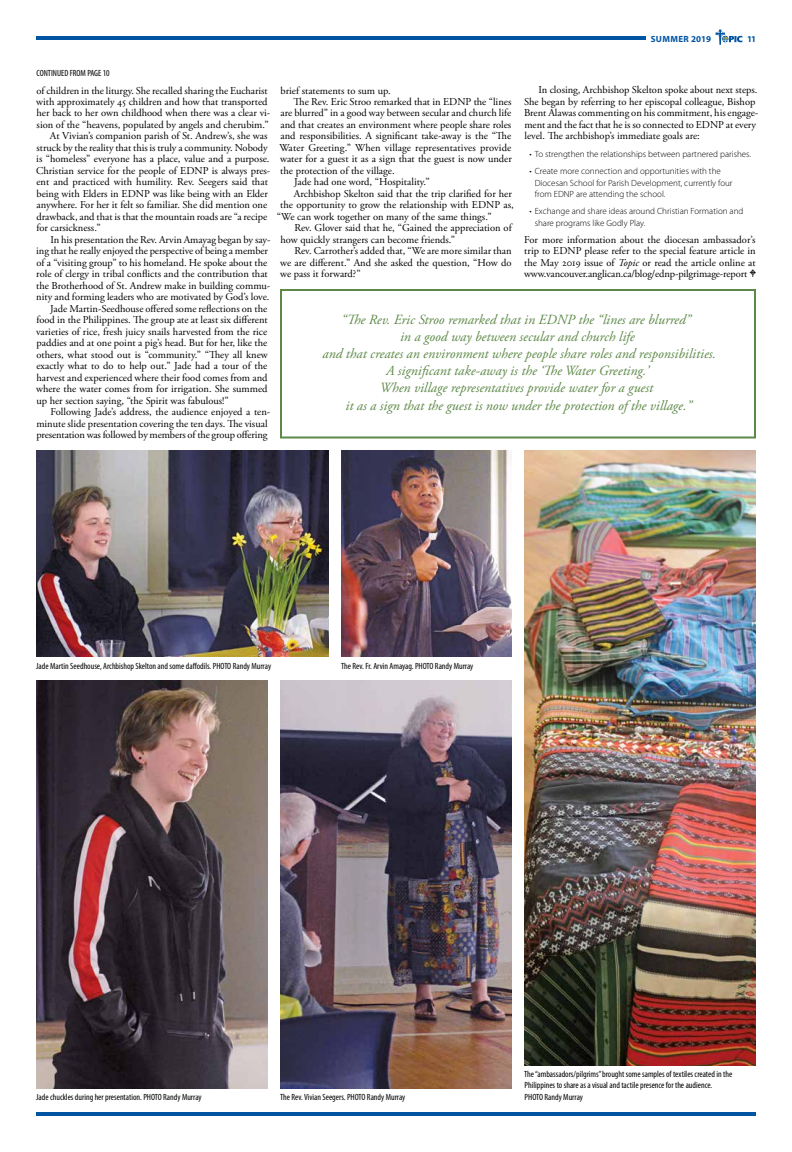
<style>
.page{position:relative;width:792px;height:1152px;background:#fff}
.page>*{position:absolute;margin:0;border:0;box-sizing:border-box;transform-origin:0 0}
.t1{font:italic 14px/17.2px "Adobe Garamond Pro";color:#5d8947;text-align:center}
.t2{font:10.5px/11.5px "Adobe Garamond Pro";color:#000}
.t3{font:condensed 9px/11.5px "Myriad Pro";color:#000}
.t4{font:300 9px/11.5px "Myriad Pro";color:#000}
.t5{font:700 9px "Myriad Pro";letter-spacing:.04em;color:#0054a4}
.s1{font-style:italic}
</style>
<div class="page">
<hr style="left:36px;top:36px;width:610px;height:4px;background:#0054a4">
<hr style="left:36px;top:1112px;width:720px;height:4px;background:#0054a4">
<svg style="left:715px;top:30px;width:28px;height:15px"></svg>
<img style="left:36px;top:680px;width:232px;height:408px">
<img style="left:36px;top:450px;width:293px;height:207px">
<img style="left:280px;top:680px;width:232px;height:408px">
<img style="left:524px;top:450px;width:232px;height:615px">
<img style="left:341px;top:450px;width:171px;height:207px">
<div style="left:280px;top:289px;width:476px;height:149px;border:2px solid #5d8947"></div>
<p class="t3" style="left:37px;top:67px;width:75px">CONTINUED FROM PAGE 10</p>
<p class="t5" style="left:651px;top:33px;width:62px">SUMMER 2019</p>
<p class="t5" style="left:747px;top:33px;width:10px">11</p>
<p class="t2" style="left:524px;top:85px;width:236px;text-indent:14px">In closing, Archbishop Skelton spoke about next steps.<br>She began by referring to her episcopal colleague, Bishop Brent Alawas commenting on his commitment, his engage&shy;ment and the fact that he is so connected to EDNP at every level. The archbishop’s immediate goals are:</p>
<p class="t4" style="left:529px;top:148px;width:223px">• To strengthen the relationships between partnered parishes.</p>
<p class="t4" style="left:535px;top:165px;width:199px;text-indent:-5px">• Create more connection and opportunities with the<br>Diocesan School for Parish Development, currently four from EDNP are attending the school.</p>
<p class="t4" style="left:535px;top:205px;width:210px;text-indent:-5px">• Exchange and share ideas around Christian Formation and share programs like Godly Play.</p>
<p class="t2" style="left:524px;top:234px;width:233px;text-align:justify">For more information about the diocesan ambassador’s trip to EDNP please refer to the special feature article in the May 2019 issue of <span class="s1">Topic</span> or read the article online at www.vancouver.anglican.ca/blog/ednp-pilgrimage-report</p>
<p class="t1" style="left:323px;top:311px;width:395px">“The Rev. Eric Stroo remarked that in EDNP the “lines are blurred”<br>in a good way between secular and church life<br>and that creates an environment where people share roles and responsibilities.<br>A significant take-away is the ‘The Water Greeting.’<br>When village representatives provide water for a guest<br>it as a sign that the guest is now under the protection of the village.”</p>
<p class="t2" style="left:36px;top:85px;width:233px">of children in the liturgy. She recalled sharing the Eucharist</p>
<p class="t2" style="left:36px;top:96px;width:233px">with approximately 45 children and how that transported</p>
<p class="t2" style="left:36px;top:108px;width:235px">her back to her own childhood when there was a clear vi-</p>
<p class="t2" style="left:37px;top:119px;width:234px">sion of the “heavens, populated by angels and cherubim.”</p>
<p class="t2" style="left:50px;top:131px;width:219px">At Vivian’s companion parish of St. Andrew’s, she was</p>
<p class="t2" style="left:37px;top:142px;width:233px">struck by the reality that this is truly a community. Nobody</p>
<p class="t2" style="left:36px;top:154px;width:235px">is “homeless” everyone has a place, value and a purpose.</p>
<p class="t2" style="left:36px;top:165px;width:236px">Christian service for the people of EDNP is always pres-</p>
<p class="t2" style="left:36px;top:177px;width:233px">ent and practiced with humility. Rev. Seegers said that</p>
<p class="t2" style="left:36px;top:188px;width:233px">being with Elders in EDNP was like being with an Elder</p>
<p class="t2" style="left:37px;top:200px;width:232px">anywhere. For her it felt so familiar. She did mention one</p>
<p class="t2" style="left:36px;top:211px;width:232px">drawback, and that is that the mountain roads are “a recipe</p>
<p class="t2" style="left:36px;top:223px;width:66px">for carsickness.”</p>
<p class="t2" style="left:51px;top:234px;width:221px">In his presentation the Rev. Arvin Amayag began by say-</p>
<p class="t2" style="left:36px;top:246px;width:233px">ing that he really enjoyed the perspective of being a member</p>
<p class="t2" style="left:36px;top:257px;width:232px">of a “visiting group” to his homeland. He spoke about the</p>
<p class="t2" style="left:36px;top:269px;width:233px">role of clergy in tribal conflicts and the contribution that</p>
<p class="t2" style="left:36px;top:280px;width:236px">the Brotherhood of St. Andrew make in building commu-</p>
<p class="t2" style="left:36px;top:292px;width:235px">nity and forming leaders who are motivated by God’s love.</p>
<p class="t2" style="left:50px;top:303px;width:219px">Jade Martin-Seedhouse offered some reflections on the</p>
<p class="t2" style="left:36px;top:315px;width:233px">food in the Philippines. The group ate at least six different</p>
<p class="t2" style="left:36px;top:326px;width:233px">varieties of rice, fresh juicy snails harvested from the rice</p>
<p class="t2" style="left:36px;top:338px;width:232px">paddies and at one point a pig’s head. But for her, like the</p>
<p class="t2" style="left:36px;top:349px;width:233px">others, what stood out is “community.” “They all knew</p>
<p class="t2" style="left:36px;top:361px;width:232px">exactly what to do to help out.” Jade had a tour of the</p>
<p class="t2" style="left:36px;top:372px;width:233px">harvest and experienced where their food comes from and</p>
<p class="t2" style="left:36px;top:384px;width:233px">where the water comes from for irrigation. She summed</p>
<p class="t2" style="left:36px;top:395px;width:194px">up her section saying, “the Spirit was fabulous!”</p>
<p class="t2" style="left:51px;top:407px;width:221px">Following Jade’s address, the audience enjoyed a ten-</p>
<p class="t2" style="left:36px;top:418px;width:233px">minute slide presentation covering the ten days. The visual</p>
<p class="t2" style="left:36px;top:430px;width:233px">presentation was followed by members of the group offering</p>
<p class="t2" style="left:280px;top:85px;width:112px">brief statements to sum up.</p>
<p class="t2" style="left:294px;top:96px;width:219px">The Rev. Eric Stroo remarked that in EDNP the “lines</p>
<p class="t2" style="left:281px;top:108px;width:232px">are blurred” in a good way between secular and church life</p>
<p class="t2" style="left:281px;top:119px;width:232px">and that creates an environment where people share roles</p>
<p class="t2" style="left:281px;top:131px;width:232px">and responsibilities. A significant take-away is the “The</p>
<p class="t2" style="left:279px;top:142px;width:233px">Water Greeting.” When village representatives provide</p>
<p class="t2" style="left:280px;top:154px;width:233px">water for a guest it as a sign that the guest is now under</p>
<p class="t2" style="left:280px;top:165px;width:116px">the protection of the village.</p>
<p class="t2" style="left:294px;top:177px;width:137px">Jade had one word, “Hospitality.”</p>
<p class="t2" style="left:294px;top:188px;width:219px">Archbishop Skelton said that the trip clarified for her</p>
<p class="t2" style="left:280px;top:200px;width:235px">the opportunity to grow the relationship with EDNP as,</p>
<p class="t2" style="left:277px;top:211px;width:216px">“We can work together on many of the same things.”</p>
<p class="t2" style="left:295px;top:223px;width:219px">Rev. Glover said that he, “Gained the appreciation of</p>
<p class="t2" style="left:280px;top:234px;width:176px">how quickly strangers can become friends.”</p>
<p class="t2" style="left:295px;top:246px;width:219px">Rev. Carrother’s added that, “We are more similar than</p>
<p class="t2" style="left:280px;top:257px;width:233px">we are different.” And she asked the question, “How do</p>
<p class="t2" style="left:280px;top:269px;width:82px">we pass it forward?”</p>
<p class="t3" style="left:36px;top:660px;width:236px">Jade Martin Seedhouse, Archbishop Skelton and some daffodils. PHOTO Randy Murray</p>
<p class="t3" style="left:341px;top:660px;width:134px">The Rev. Fr. Arvin Amayag. PHOTO Randy Murray</p>
<p class="t3" style="left:36px;top:1091px;width:167px">Jade chuckles during her presentation. PHOTO Randy Murray</p>
<p class="t3" style="left:280px;top:1091px;width:127px">The Rev. Vivian Seegers. PHOTO Randy Murray</p>
<p class="t3" style="left:524px;top:1068px;width:210px">The “ambassadors/pilgrims” brought some samples of textiles created in the<br>Philippines to share as a visual and tactile presence for the audience.<br>PHOTO Randy Murray</p>
</div>
